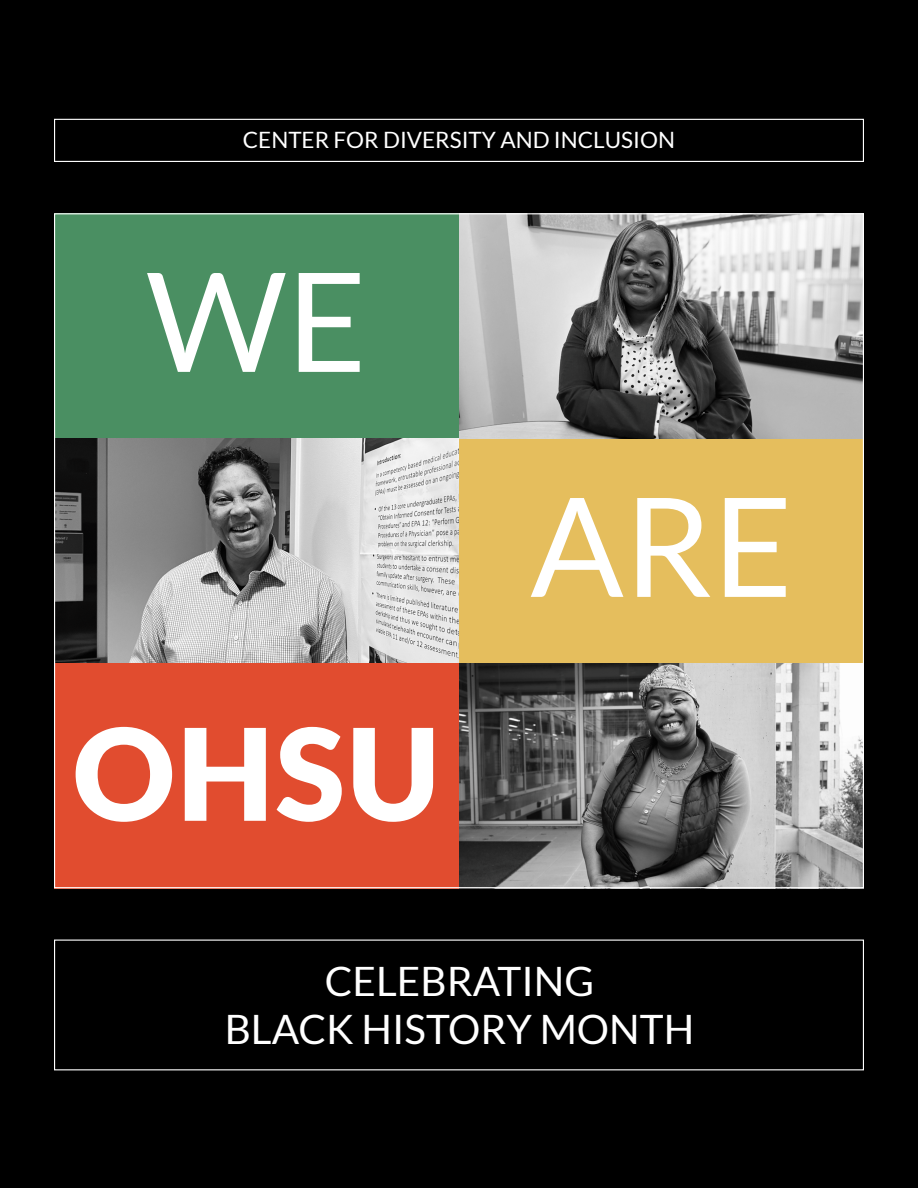
<style>
.page{position:relative;width:918px;height:1188px;background:#000}
.page>*{position:absolute;margin:0;border:0;box-sizing:border-box;transform-origin:0 0}
.t1{font:138px "Lato";color:#fff}
.t2{font:900 127.5px "Lato";color:#fff}
.t3{font:40.5px "Lato";color:#fff}
.t4{font:22.5px "Lato";color:#fff}
</style>
<div class="page">
<img style="left:56px;top:438px;width:403px;height:225px">
<div style="left:459px;top:438px;width:405px;height:225px;background:#e5be5d"></div>
<div style="left:54px;top:663px;width:405px;height:225px;background:#e14c2f"></div>
<img style="left:459px;top:663px;width:403px;height:223px">
<div style="left:54px;top:213px;width:405px;height:225px;background:#4a8f62"></div>
<img style="left:459px;top:215px;width:403px;height:223px">
<div style="left:54px;top:119px;width:810px;height:43px;border:1px solid #fff"></div>
<p class="t4" style="left:243px;top:127px;width:434px">CENTER FOR DIVERSITY AND INCLUSION</p>
<p class="t1" style="left:146px;top:245px;width:222px">WE</p>
<p class="t2" style="left:72px;top:678px;width:370px">OHSU</p>
<p class="t1" style="left:530px;top:470px;width:264px">ARE</p>
<p class="t3" style="left:325px;top:958px;width:271px">CELEBRATING</p>
<p class="t3" style="left:225px;top:1007px;width:471px">BLACK HISTORY MONTH</p>
</div>
